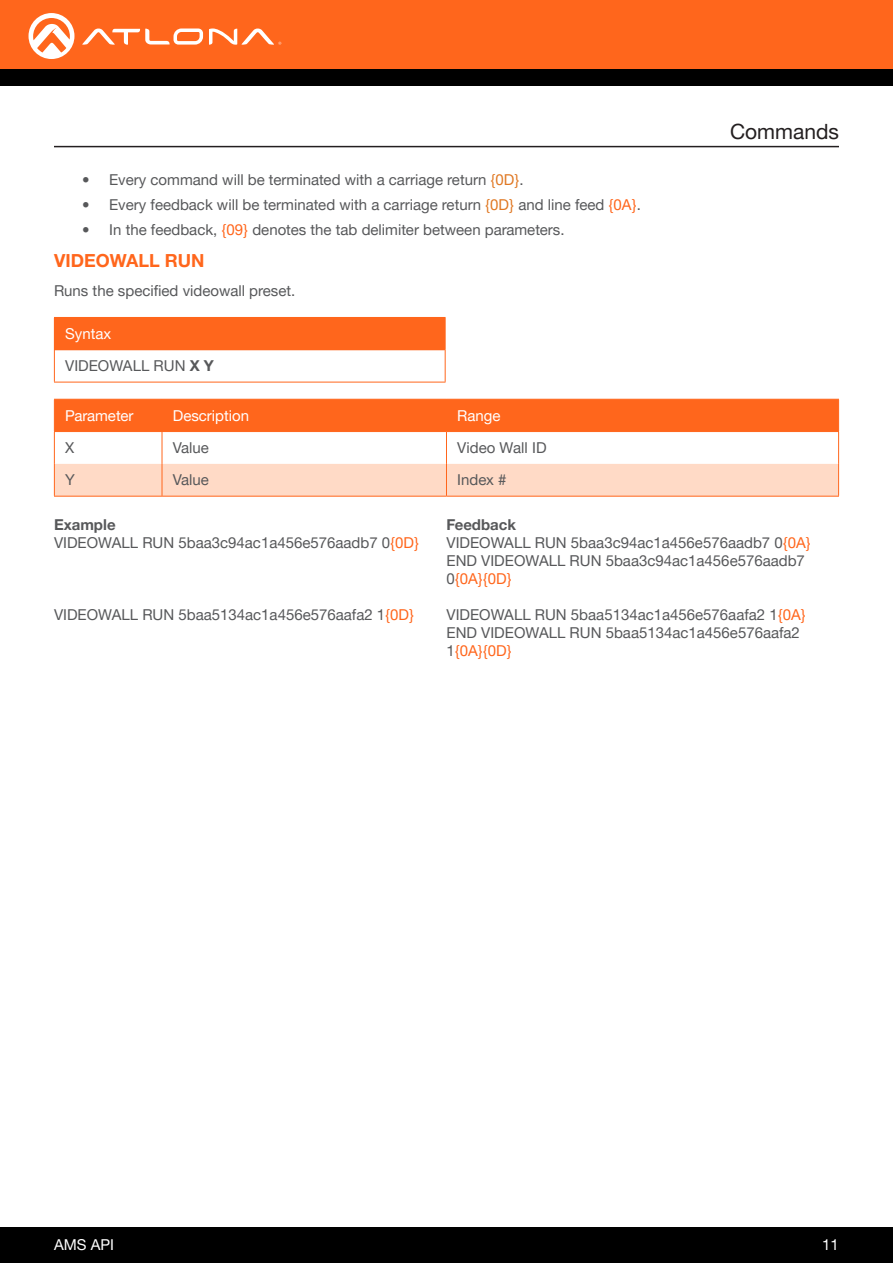
<style>
.page{position:relative;width:893px;height:1263px;background:#fff}
.page>*{position:absolute;margin:0;border:0;box-sizing:border-box;transform-origin:0 0}
.Paragraph_Style_2{font:21px "Helvetica Neue LTW1 G";color:#231f20}
.Command{font:700 18px "Helvetica Neue LTW1 G";color:#ff661c}
.General_Text{font:15px/18px "Helvetica Neue LTW1 G";color:#57585a}
.t1{font:15px "Helvetica Neue LTW1 G";color:#fff}
.Callout_descriptions{font:15px "Helvetica Neue LTW1 G";color:#57585a}
.General_Bold_Text{font:700 15px "Helvetica Neue LTW1 G";color:#57585a}
.Numbered_Steps{font:15px "Helvetica Neue LTW1 G";color:#57585a}
.s1{color:#e07823}
.s2{color:#ff661c}
.s3{font-weight:700}
</style>
<div class="page">
<div style="left:0;top:1227px;width:893px;height:36px;background:#000"></div>
<div style="left:0;top:0;width:893px;height:69px;background:#ff661c"></div>
<div style="left:0;top:69px;width:893px;height:16px;background:#000"></div>
<svg style="left:82px;top:29px;width:121px;height:16px"></svg>
<svg style="left:209px;top:28px;width:72px;height:17px"></svg>
<svg style="left:29px;top:13px;width:45px;height:46px"></svg>
<hr style="left:54px;top:146px;width:785px;height:1px;background:#231f20">
<div style="left:54px;top:317px;width:391px;height:33px;background:#ff661c"></div>
<hr style="left:54px;top:317px;width:392px;height:1px;background:#ff661c">
<hr style="left:445px;top:318px;width:1px;height:32px;background:#ff661c">
<hr style="left:54px;top:350px;width:1px;height:32px;background:#ff661c">
<hr style="left:445px;top:350px;width:1px;height:32px;background:#ff661c">
<hr style="left:54px;top:382px;width:392px;height:1px;background:#ff661c">
<div style="left:55px;top:400px;width:783px;height:31px;background:#ff661c"></div>
<div style="left:55px;top:464px;width:783px;height:32px;background:#ffdac6"></div>
<hr style="left:54px;top:400px;width:1px;height:31px;background:#ff661c">
<hr style="left:54px;top:399px;width:108px;height:1px;background:#ff661c">
<hr style="left:162px;top:399px;width:284px;height:1px;background:#ff661c">
<hr style="left:446px;top:399px;width:393px;height:1px;background:#ff661c">
<hr style="left:162px;top:400px;width:1px;height:31px;background:#ff661c">
<hr style="left:446px;top:400px;width:1px;height:31px;background:#ff661c">
<hr style="left:838px;top:400px;width:1px;height:31px;background:#ff661c">
<hr style="left:54px;top:432px;width:1px;height:32px;background:#ff661c">
<hr style="left:54px;top:431px;width:108px;height:1px;background:#ff661c">
<hr style="left:162px;top:431px;width:284px;height:1px;background:#ff661c">
<hr style="left:446px;top:431px;width:393px;height:1px;background:#ff661c">
<hr style="left:162px;top:432px;width:1px;height:32px;background:#ff661c">
<hr style="left:446px;top:432px;width:1px;height:32px;background:#ff661c">
<hr style="left:838px;top:432px;width:1px;height:32px;background:#ff661c">
<hr style="left:54px;top:464px;width:1px;height:32px;background:#ff661c">
<hr style="left:162px;top:464px;width:1px;height:32px;background:#ff661c">
<hr style="left:446px;top:464px;width:1px;height:32px;background:#ff661c">
<hr style="left:838px;top:464px;width:1px;height:32px;background:#ff661c">
<hr style="left:54px;top:496px;width:108px;height:1px;background:#ff661c">
<hr style="left:162px;top:496px;width:284px;height:1px;background:#ff661c">
<hr style="left:446px;top:496px;width:393px;height:1px;background:#ff661c">
<p class="General_Text" style="left:82px;top:171px;width:443px">• Every command will be terminated with a carriage return <span class="s1">{0D}</span>.</p>
<p class="General_Text" style="left:82px;top:195px;width:560px">• Every feedback will be terminated with a carriage return <span class="s1">{0D}</span> and line feed <span class="s2">{0A}</span>.</p>
<p class="General_Text" style="left:82px;top:220px;width:484px">• In the feedback, <span class="s2">{09}</span> denotes the tab delimiter between parameters.</p>
<p class="Command" style="left:54px;top:249px;width:152px">VIDEOWALL RUN</p>
<p class="Callout_descriptions" style="left:54px;top:281px;width:243px">Runs the specified videowall preset.</p>
<p class="t1" style="left:65px;top:324px;width:48px">Syntax</p>
<p class="Numbered_Steps" style="left:65px;top:357px;width:150px">VIDEOWALL RUN <span class="s3">X Y</span></p>
<p class="t1" style="left:65px;top:406px;width:70px">Parameter</p>
<p class="t1" style="left:173px;top:406px;width:78px">Description</p>
<p class="t1" style="left:457px;top:406px;width:45px">Range</p>
<p class="General_Text" style="left:65px;top:439px;width:11px">X</p>
<p class="General_Text" style="left:173px;top:439px;width:38px">Value</p>
<p class="General_Text" style="left:457px;top:439px;width:91px">Video Wall ID</p>
<p class="General_Text" style="left:65px;top:471px;width:11px">Y</p>
<p class="General_Text" style="left:173px;top:471px;width:38px">Value</p>
<p class="General_Text" style="left:457px;top:471px;width:51px">Index #</p>
<p class="Paragraph_Style_2" style="left:730px;top:119px;width:110px">Commands</p>
<p class="General_Bold_Text" style="left:54px;top:516px;width:63px">Example</p>
<p class="General_Text" style="left:54px;top:534px;width:367px">VIDEOWALL RUN 5baa3c94ac1a456e576aadb7 0<span class="s2">{0D}</span></p>
<p class="General_Text" style="left:54px;top:606px;width:362px">VIDEOWALL RUN 5baa5134ac1a456e576aafa2 1<span class="s2">{0D}</span></p>
<p class="General_Bold_Text" style="left:446px;top:516px;width:71px">Feedback</p>
<p class="General_Text" style="left:446px;top:534px;width:366px">VIDEOWALL RUN 5baa3c94ac1a456e576aadb7 0<span class="s2">{0A}</span></p>
<p class="General_Text" style="left:446px;top:552px;width:360px">END VIDEOWALL RUN 5baa3c94ac1a456e576aadb7<br>0<span class="s2">{0A}{0D}</span></p>
<p class="General_Text" style="left:446px;top:606px;width:361px">VIDEOWALL RUN 5baa5134ac1a456e576aafa2 1<span class="s2">{0A}</span></p>
<p class="General_Text" style="left:446px;top:624px;width:355px">END VIDEOWALL RUN 5baa5134ac1a456e576aafa2<br>1<span class="s2">{0A}{0D}</span></p>
<p class="t1" style="left:54px;top:1235px;width:61px">AMS API</p>
<p class="t1" style="left:822px;top:1235px;width:18px">11</p>
</div>
